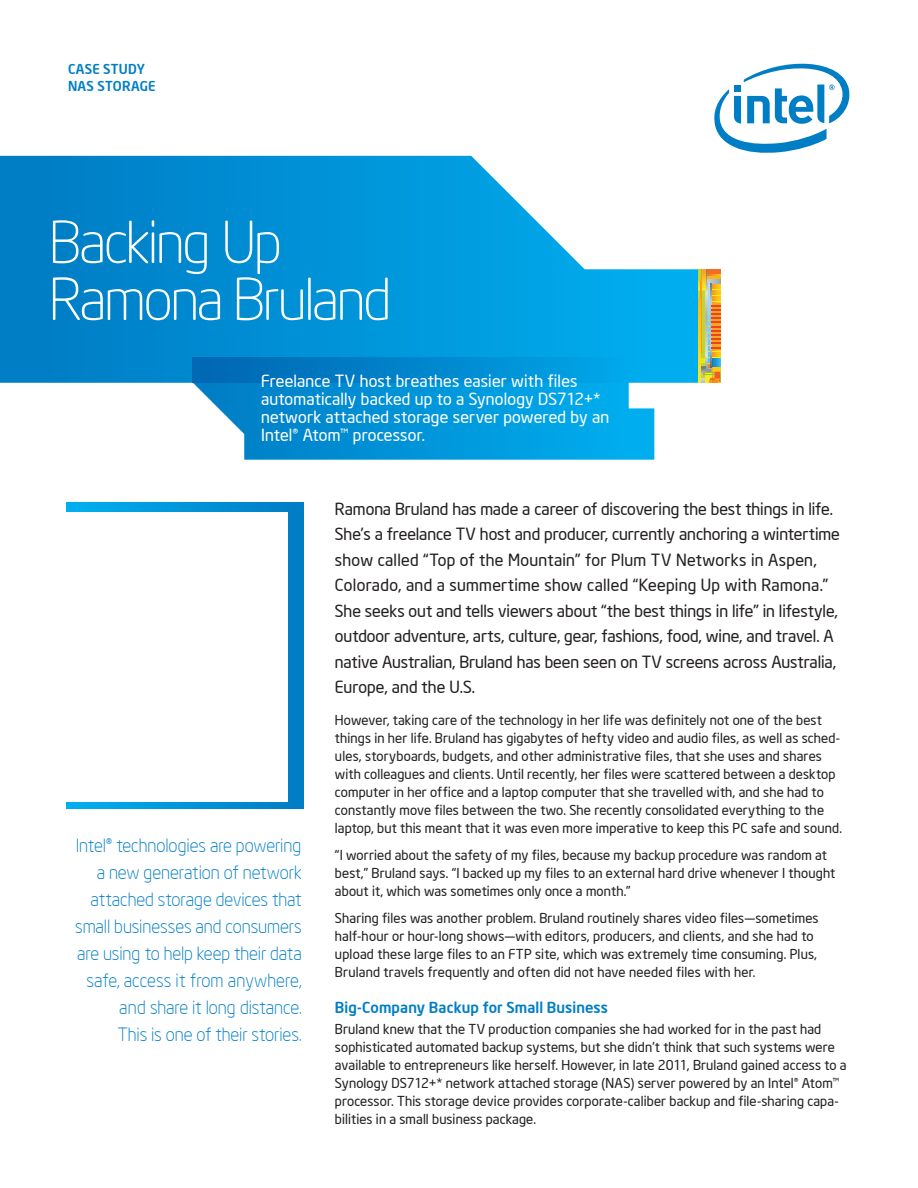
<style>
.page{position:relative;width:918px;height:1188px;background:#fff}
.page>*{position:absolute;margin:0;border:0;box-sizing:border-box;transform-origin:0 0}
._04b-Body_Text{font:300 57px/57px "Neo Sans Intel";letter-spacing:-.035em;color:#fff}
.t1{font:300 18px/27px "Neo Sans Intel";letter-spacing:-.005em;color:#007ec5;text-align:right}
.Intro{font:16.5px/25.5px "Neo Sans Intel";color:#231f20}
._04b-Body_Text-2{font:16.5px/18px "Neo Sans Intel";letter-spacing:.01em;color:#fff}
._02a-Body_Subhead_Le{font:500 15px "Neo Sans Intel";letter-spacing:.01em;color:#007ec5}
._04b-Body_Text-3{font:13.5px/18px "Neo Sans Intel";letter-spacing:.01em;color:#231f20}
.t2{font:500 13.5px/16.5px "Neo Sans Intel";letter-spacing:.01em;color:#007ec5}
</style>
<div class="page">
<svg style="left:714px;top:63px;width:136px;height:90px"></svg>
<svg style="left:0;top:156px;width:698px;height:227px;background:#219fdb"></svg>
<svg style="left:698px;top:269px;width:23px;height:114px;background:#d3b151"></svg>
<svg style="left:193px;top:383px;width:461px;height:77px;background:#18a0de"></svg>
<img style="left:193px;top:357px;width:436px;height:26px">
<svg style="left:67px;top:502px;width:236px;height:306px;background:#068cd0"></svg>
<div style="left:65px;top:513px;width:223px;height:289px;background:#fff"></div>
<p class="t2" style="left:68px;top:61px;width:89px">CASE STUDY<br>NAS STORAGE</p>
<p class="_04b-Body_Text" style="left:49px;top:213px;width:344px">Backing Up<br>Ramona Bruland</p>
<p class="_04b-Body_Text-2" style="left:261px;top:372px;width:350px">Freelance TV host breathes easier with files automatically backed up to a Synology DS712+* network attached storage server powered by an Intel® Atom™ processor.</p>
<p class="t1" style="left:75px;top:831px;width:228px">Intel® technologies are powering a new generation of network attached storage devices that small businesses and consumers are using to help keep their data safe, access it from anywhere, and share it long distance.<br>This is one of their stories.</p>
<p class="Intro" style="left:335px;top:496px;width:506px">Ramona Bruland has made a career of discovering the best things in life.<br>She’s a freelance TV host and producer, currently anchoring a wintertime show called “Top of the Mountain” for Plum TV Networks in Aspen, Colorado, and a summertime show called “Keeping Up with Ramona.” She seeks out and tells viewers about “the best things in life” in lifestyle, outdoor adventure, arts, culture, gear, fashions, food, wine, and travel. A native Australian, Bruland has been seen on TV screens across Australia, Europe, and the U.S.</p>
<p class="_04b-Body_Text-3" style="left:335px;top:711px;width:508px">However, taking care of the technology in her life was definitely not one of the best things in her life. Bruland has gigabytes of hefty video and audio files, as well as sched&shy;ules, storyboards, budgets, and other administrative files, that she uses and shares with colleagues and clients. Until recently, her files were scattered between a desktop computer in her office and a laptop computer that she travelled with, and she had to constantly move files between the two. She recently consolidated everything to the laptop, but this meant that it was even more imperative to keep this PC safe and sound.</p>
<p class="_04b-Body_Text-3" style="left:335px;top:846px;width:502px">“I worried about the safety of my files, because my backup procedure was random at best,” Bruland says. “I backed up my files to an external hard drive whenever I thought about it, which was sometimes only once a month.”</p>
<p class="_04b-Body_Text-3" style="left:335px;top:909px;width:485px">Sharing files was another problem. Bruland routinely shares video files—sometimes half-hour or hour-long shows—with editors, producers, and clients, and she had to upload these large files to an FTP site, which was extremely time consuming. Plus, Bruland travels frequently and often did not have needed files with her.</p>
<p class="_02a-Body_Subhead_Le" style="left:335px;top:998px;width:275px">Big-Company Backup for Small Business</p>
<p class="_04b-Body_Text-3" style="left:335px;top:1020px;width:513px">Bruland knew that the TV production companies she had worked for in the past had sophisticated automated backup systems, but she didn’t think that such systems were available to entrepreneurs like herself. However, in late 2011, Bruland gained access to a Synology DS712+* network attached storage (NAS) server powered by an Intel® Atom™ processor. This storage device provides corporate-caliber backup and file-sharing capa&shy;bilities in a small business package.</p>
</div>
